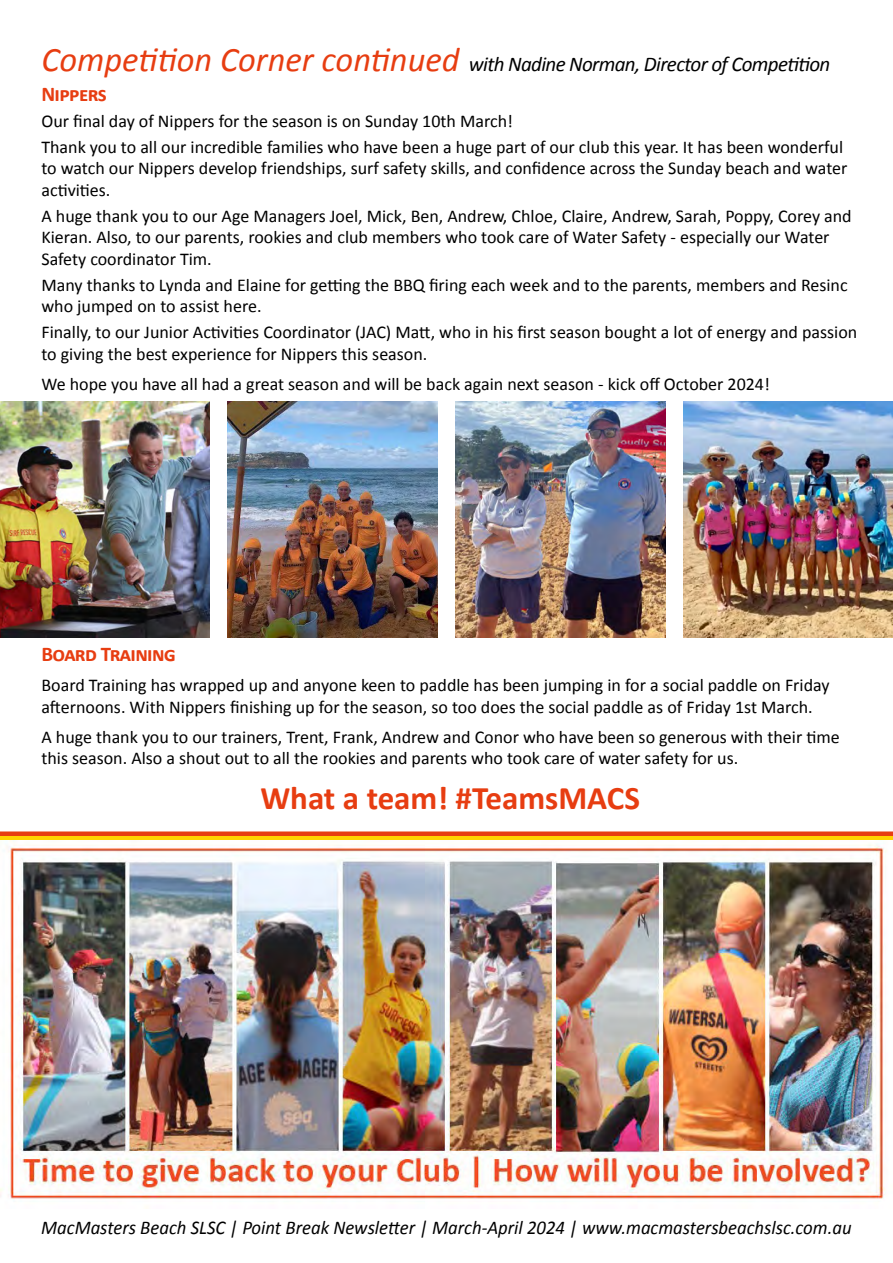
<style>
.page{position:relative;width:893px;height:1263px;background:#fff}
.page>*{position:absolute;margin:0;border:0;box-sizing:border-box;transform-origin:0 0}
.t1{font:700 33px "Calibri";color:#e73d11}
.t2{font:italic 21px/30.2px "Calibri";letter-spacing:-.03em;color:#000}
.t3{font:700 21px "Calibri";letter-spacing:-.03em;color:#e73d11}
.t4{font:italic 19.5px "Calibri";color:#000;scale:.96 1}
.t5{font:18px/21.6px "Calibri";color:#000}
.s1{font-size:34.5px;color:#e73d11}
.s2{font-weight:700;font-style:normal;color:#e73d11}
</style>
<div class="page">
<hr style="left:0;top:836px;width:893px;height:4px;background:#ffd300">
<div style="left:0;top:831px;width:893px;height:5px;background:#e73d11"></div>
<img style="left:0;top:401px;width:210px;height:237px">
<img style="left:228px;top:401px;width:209px;height:237px">
<img style="left:455px;top:401px;width:210px;height:237px">
<img style="left:683px;top:401px;width:210px;height:237px">
<img style="left:0;top:840px;width:886px;height:359px">
<p class="t2" style="left:41px;top:48px;width:790px"><span class="s1">Competition Corner continued</span> with Nadine Norman, Director of Competition<br><span class="s2">Nippers</span></p>
<p class="t5" style="left:41px;top:107px;width:803px;line-height:25.8px">Our final day of Nippers for the season is on Sunday 10th March!<br>Thank you to all our incredible families who have been a huge part of our club this year. It has been wonderful</p>
<p class="t5" style="left:41px;top:157px;width:807px">to watch our Nippers develop friendships, surf safety skills, and confidence across the Sunday beach and water activities.</p>
<p class="t5" style="left:41px;top:204px;width:812px">A huge thank you to our Age Managers Joel, Mick, Ben, Andrew, Chloe, Claire, Andrew, Sarah, Poppy, Corey and<br>Kieran. Also, to our parents, rookies and club members who took care of Water Safety - especially our Water<br>Safety coordinator Tim.</p>
<p class="t5" style="left:41px;top:273px;width:808px">Many thanks to Lynda and Elaine for getting the BBQ firing each week and to the parents, members and Resinc who jumped on to assist here.</p>
<p class="t5" style="left:41px;top:321px;width:817px">Finally, to our Junior Activities Coordinator (JAC) Matt, who in his first season bought a lot of energy and passion to giving the best experience for Nippers this season.</p>
<p class="t5" style="left:41px;top:373px;width:730px">We hope you have all had a great season and will be back again next season - kick off October 2024!</p>
<p class="t3" style="left:41px;top:639px;width:136px">Board Training</p>
<p class="t5" style="left:41px;top:674px;width:790px">Board Training has wrapped up and anyone keen to paddle has been jumping in for a social paddle on Friday afternoons. With Nippers finishing up for the season, so too does the social paddle as of Friday 1st March.</p>
<p class="t5" style="left:41px;top:725px;width:800px">A huge thank you to our trainers, Trent, Frank, Andrew and Conor who have been so generous with their time this season. Also a shout out to all the rookies and parents who took care of water safety for us.</p>
<h1 class="t1" style="left:260px;top:774px;width:381px">What a team! #TeamsMACS</h1>
<p class="t4" style="left:41px;top:1214px;width:846px">MacMasters Beach SLSC | Point Break Newsletter | March-April 2024 | www.macmastersbeachslsc.com.au</p>
</div>
